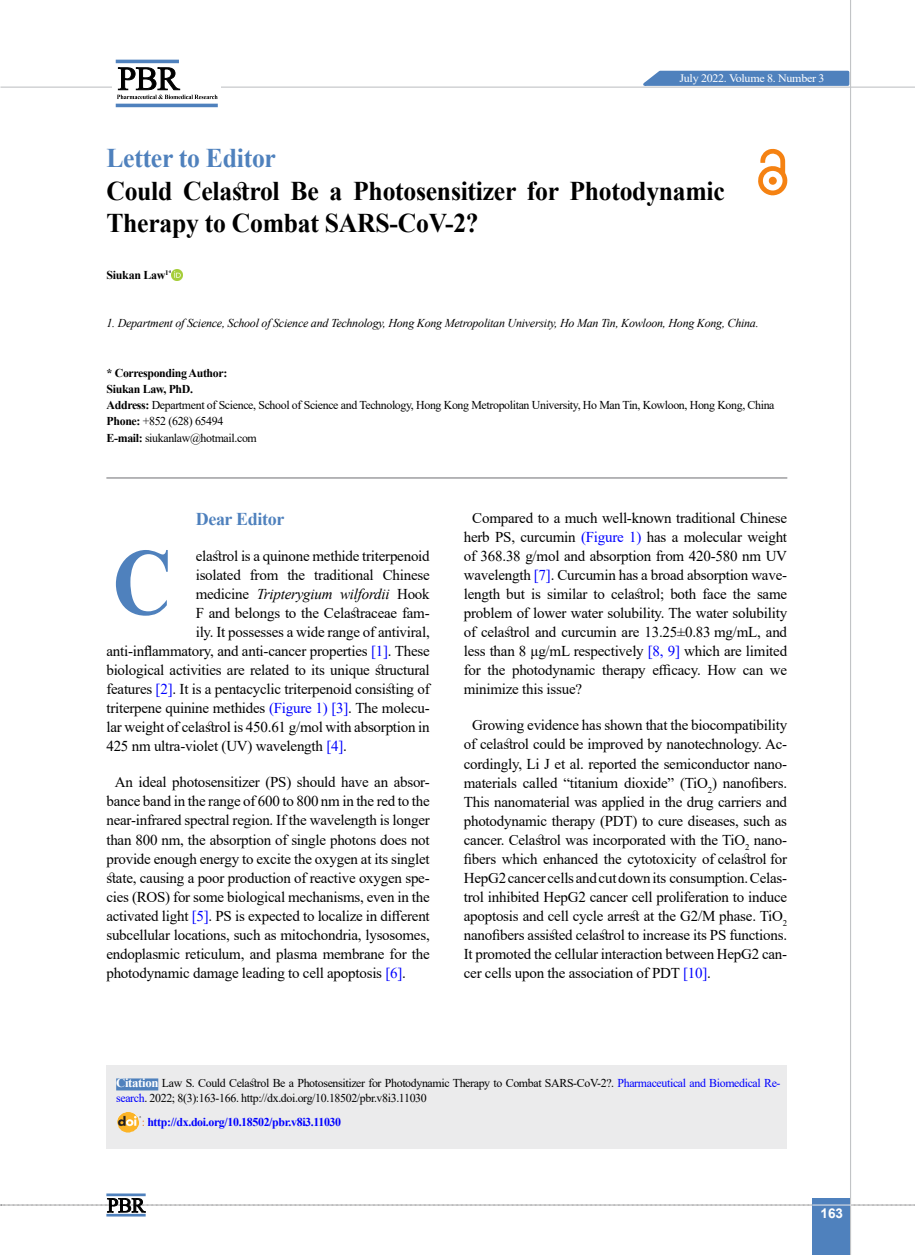
<style>
.page{position:relative;width:915px;height:1255px;background:#fff}
.page>*{position:absolute;margin:0;border:0;box-sizing:border-box;transform-origin:0 0}
.t1{font:700 94.8px "Times New Roman";color:#4f81bd;scale:.87 1}
.t2{font:700 27px/32.4px "Times New Roman";letter-spacing:-.01em;color:#000;scale:.95 1}
.t3{font:700 27px "Times New Roman";letter-spacing:-.01em;color:#4f81bd;scale:.95 1}
.t4{font:700 18px "Times New Roman";letter-spacing:-.02em;color:#4f81bd}
.t5{font:15px/19px "Times New Roman";letter-spacing:-.015em;color:#000;text-align:justify}
.t6{font:italic 15px "Times New Roman";letter-spacing:-.015em;color:#000}
.t7{font:700 13.5px "Arial";color:#fff}
.t8{font:12px/16.2px "Times New Roman";letter-spacing:-.03em;color:#000}
.t9{font:italic 12px "Times New Roman";letter-spacing:-.02em;color:#000}
.t10{font:700 12px "Times New Roman";letter-spacing:-.03em;color:#00f}
.t11{font:700 12px "Times New Roman";letter-spacing:-.025em;color:#000}
.t12{font:11.4px "Times New Roman";letter-spacing:-.025em;color:#fff;scale:1.05 1}
.s1{font-weight:700}
.s2{font-style:normal}
.s3{color:#00f}
.s4{font-weight:700;font-size:12.75px;color:#fff}
</style>
<div class="page">
<hr style="left:0;top:87px;width:914px;height:1px;background:#c2c4c6">
<div style="left:812px;top:1198px;width:38px;height:56px;background:#4f81bd"></div>
<hr style="left:849px;top:0;width:1px;height:1254px;background:#c2c4c6">
<svg style="left:635px;top:69px;width:215px;height:18px;background:#749bca"></svg>
<svg style="left:1px;top:1197px;width:914px;height:15px"></svg>
<hr style="left:106px;top:1193px;width:40px;height:3px;background:#4f81bd">
<hr style="left:106px;top:1213px;width:40px;height:3px;background:#4f81bd">
<div style="left:112px;top:56px;width:108px;height:49px;background:linear-gradient(to right,#fff,#fff)"></div>
<hr style="left:116px;top:60px;width:63px;height:3px;background:#4f81bd">
<hr style="left:116px;top:104px;width:102px;height:3px;background:#4f81bd">
<svg style="left:117px;top:67px;width:100px;height:32px"></svg>
<svg style="left:172px;top:270px;width:11px;height:11px"></svg>
<hr style="left:106px;top:477px;width:681px;height:1px;background:#6d6e71">
<div style="left:106px;top:1065px;width:680px;height:83px;background:#ebebec"></div>
<div style="left:116px;top:1078px;width:42px;height:12px;background:#4f81bd"></div>
<img style="left:117px;top:1112px;width:24px;height:20px">
<svg style="left:758px;top:149px;width:29px;height:46px"></svg>
<div style="left:768px;top:177px;width:8px;height:8px;background:#f58212;border-radius:50%"></div>
<p class="t12" style="left:679px;top:70px;width:139px">July 2022. Volume 8. Number 3</p>
<h2 class="t3" style="left:106px;top:139px;width:180px">Letter to Editor</h2>
<h2 class="t2" style="left:106px;top:173px;width:652px">Could Celastrol Be a Photosensitizer for Photodynamic<br>Therapy to Combat SARS-CoV-2?</h2>
<p class="t11" style="left:106px;top:266px;width:67px">Siukan Law<sup>1*</sup></p>
<p class="t9" style="left:106px;top:315px;width:653px">1. Department of Science, School of Science and Technology, Hong Kong Metropolitan University, Ho Man Tin, Kowloon, Hong Kong, China.</p>
<p class="t8" style="left:107px;top:364px;width:669px"><span class="s1">* Corresponding Author:<br>Siukan Law, PhD.<br>Address:</span> Department of Science, School of Science and Technology, Hong Kong Metropolitan University, Ho Man Tin, Kowloon, Hong Kong, China <span class="s1">Phone:</span> +852 (628) 65494<br><span class="s1">E-mail:</span> siukanlaw@hotmail.com</p>
<p class="t4" style="left:196px;top:505px;width:90px">Dear Editor</p>
<p class="t5" style="left:196px;top:545px;width:235px">elastrol is a quinone methide triterpenoid</p>
<p class="t5" style="left:196px;top:564px;width:235px">isolated from the traditional Chinese</p>
<p class="t6" style="left:196px;top:583px;width:235px"><span class="s2">medicine</span> Tripterygium wilfordii <span class="s2">Hook</span></p>
<p class="t5" style="left:196px;top:602px;width:235px">F and belongs to the Celastraceae fam-</p>
<p class="t5" style="left:196px;top:622px;width:235px">ily. It possesses a wide range of antiviral,</p>
<p class="t5" style="left:106px;top:641px;width:325px">anti-inflammatory, and anti-cancer properties <span class="s3">[1]</span>. These</p>
<p class="t5" style="left:106px;top:660px;width:325px">biological activities are related to its unique structural</p>
<p class="t5" style="left:106px;top:679px;width:325px">features <span class="s3">[2]</span>. It is a pentacyclic triterpenoid consisting of</p>
<p class="t5" style="left:106px;top:698px;width:325px">triterpene quinine methides <span class="s3">(Figure 1) [3]</span>. The molecu-</p>
<p class="t5" style="left:106px;top:717px;width:325px">lar weight of celastrol is 450.61 g/mol with absorption in</p>
<p class="t5" style="left:106px;top:736px;width:242px">425 nm ultra-violet (UV) wavelength <span class="s3">[4]</span>.</p>
<p class="t5" style="left:106px;top:772px;width:325px;text-indent:9px">An ideal photosensitizer (PS) should have an absor&shy;bance band in the range of 600 to 800 nm in the red to the near-infrared spectral region. If the wavelength is longer than 800 nm, the absorption of single photons does not provide enough energy to excite the oxygen at its singlet state, causing a poor production of reactive oxygen spe&shy;cies (ROS) for some biological mechanisms, even in the activated light <span class="s3">[5]</span>. PS is expected to localize in different subcellular locations, such as mitochondria, lysosomes, endoplasmic reticulum, and plasma membrane for the photodynamic damage leading to cell apoptosis <span class="s3">[6]</span>.</p>
<h1 class="t1" style="left:113px;top:514px;width:70px">C</h1>
<p class="t5" style="left:463px;top:507px;width:325px;text-indent:9px">Compared to a much well-known traditional Chinese herb PS, curcumin <span class="s3">(Figure 1)</span> has a molecular weight of 368.38 g/mol and absorption from 420-580 nm UV wavelength <span class="s3">[7]</span>. Curcumin has a broad absorption wave&shy;length but is similar to celastrol; both face the same problem of lower water solubility. The water solubility of celastrol and curcumin are 13.25±0.83 mg/mL, and less than 8 μg/mL respectively <span class="s3">[8, 9]</span> which are limited for the photodynamic therapy efficacy. How can we minimize this issue?</p>
<p class="t5" style="left:463px;top:715px;width:325px;text-indent:9px">Growing evidence has shown that the biocompatibility of celastrol could be improved by nanotechnology. Ac&shy;cordingly, Li J et al. reported the semiconductor nano&shy;materials called “titanium dioxide” (TiO<sub>2</sub>) nanofibers.<br>This nanomaterial was applied in the drug carriers and photodynamic therapy (PDT) to cure diseases, such as cancer. Celastrol was incorporated with the TiO<sub>2</sub> nano&shy;fibers which enhanced the cytotoxicity of celastrol for HepG2 cancer cells and cut down its consumption. Celas&shy;trol inhibited HepG2 cancer cell proliferation to induce apoptosis and cell cycle arrest at the G2/M phase. TiO<sub>2 </sub>nanofibers assisted celastrol to increase its PS functions.<br>It promoted the cellular interaction between HepG2 can&shy;cer cells upon the association of PDT <span class="s3">[10]</span>.</p>
<p class="t8" style="left:116px;top:1075px;width:665px;line-height:15px"><span class="s4">Citation</span> Law S. Could Celastrol Be a Photosensitizer for Photodynamic Therapy to Combat SARS-CoV-2?. <span class="s3">Pharmaceutical and Biomedical Re&shy;search</span>. 2022; 8(3):163-166. http://dx.doi.org/10.18502/pbr.v8i3.11030</p>
<p class="t10" style="left:147px;top:1113px;width:195px">http://dx.doi.org/10.18502/pbr.v8i3.11030</p>
<p class="t7" style="left:820px;top:1203px;width:24px">163</p>
</div>
